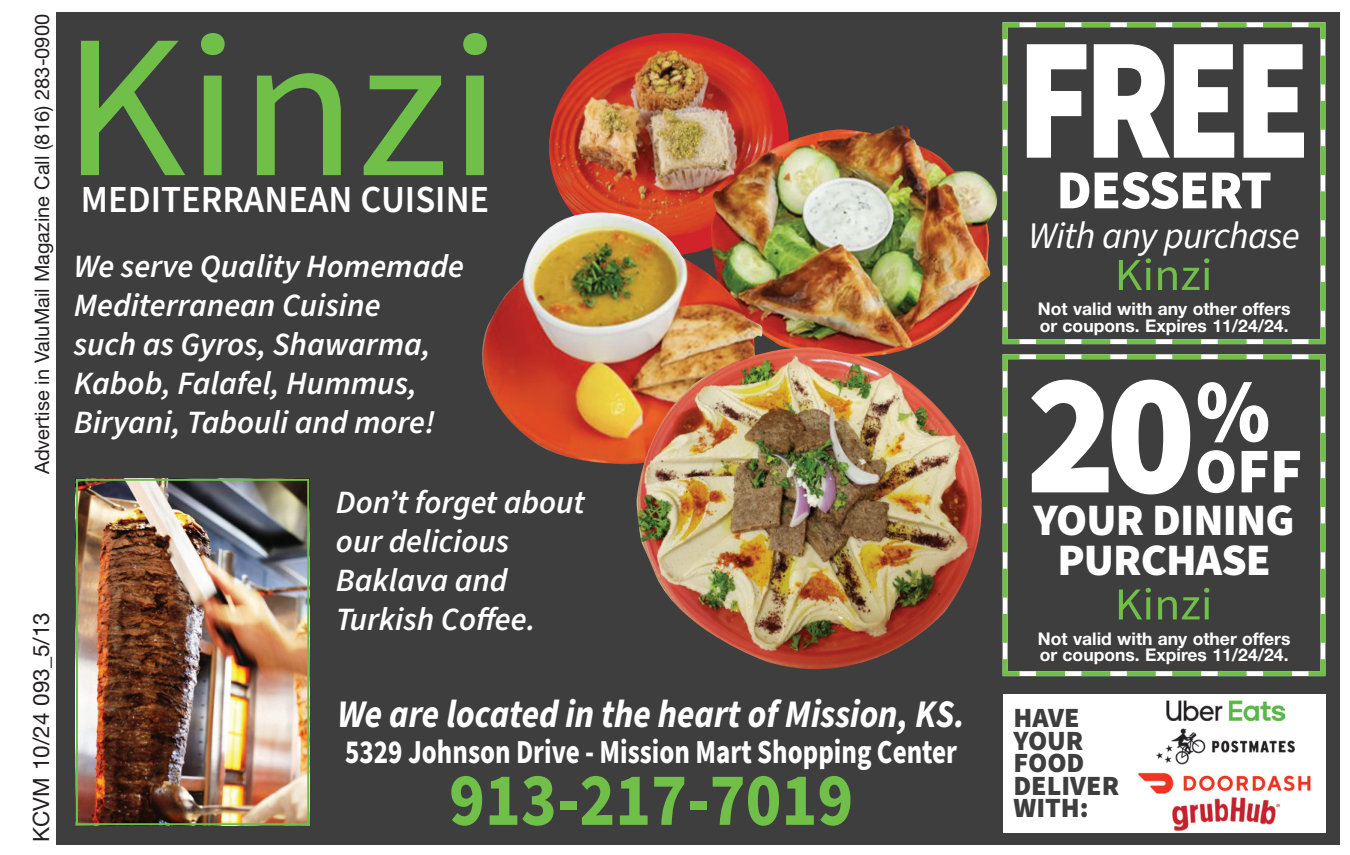
<style>
.page{position:relative;width:1350px;height:855px;background:#fff}
.page>*{position:absolute;margin:0;border:0;box-sizing:border-box;transform-origin:0 0}
.t1{font:900 174.5px "Source Sans Pro";letter-spacing:-.06em;color:#fff;scale:.81 1}
.t2{font:900 174.5px "Source Sans Pro";letter-spacing:-.06em;color:#fff;scale:.96 1}
.t3{font:700 75.5px "Source Sans Pro";color:#70bf49;scale:.89 1}
.t4{font:900 63.75px "Source Sans Pro";color:#fff;scale:.96 1}
.t5{font:900 55px "Source Sans Pro";letter-spacing:-.02em;color:#fff}
.t6{font:900 45px/40px "Source Sans Pro";letter-spacing:-.02em;color:#fff;text-align:center}
.t7{font:italic 700 39.25px "Source Sans Pro";color:#fff;scale:.89 1}
.t8{font:600 38.25px "Source Sans Pro";color:#fff;scale:.95 1}
.t9{font:italic 37.5px "Source Sans Pro";letter-spacing:-.02em;color:#fff}
.t10{font:700 33.5px "Source Sans Pro";color:#fff;scale:.8 1}
.t11{font:italic 600 32.5px/39px "Source Sans Pro";color:#fff}
.t12{font:900 27.75px/22.5px "Source Sans Pro";color:#3e3e3f}
.t13{font:22.5px "Helvetica Neue LT Std";color:#231f20}
.t14{font:20px "Helvetica Neue LT Std";color:#231f20}
.t15{font:700 17.5px/16.2px "Helvetica Neue LT Std";color:#fff}
</style>
<div class="page">
<div style="left:56px;top:12px;width:1283px;height:832px;background:#3e3e3f"></div>
<img style="left:79px;top:482px;width:227px;height:340px">
<div style="left:76px;top:479px;width:233px;height:346px;border:2px solid #70bf49"></div>
<svg style="left:81px;top:33px;width:406px;height:142px"></svg>
<svg style="left:1002px;top:22px;width:324px;height:323px"></svg>
<svg style="left:1012px;top:354px;width:314px;height:323px"></svg>
<svg style="left:1119px;top:258px;width:90px;height:32px"></svg>
<svg style="left:1119px;top:588px;width:90px;height:31px"></svg>
<svg style="left:631px;top:33px;width:157px;height:92px"></svg>
<img style="left:549px;top:40px;width:233px;height:173px">
<img style="left:711px;top:125px;width:286px;height:222px">
<div style="left:1003px;top:695px;width:322px;height:138px;background:#fff"></div>
<img style="left:1172px;top:796px;width:108px;height:35px">
<img style="left:1167px;top:701px;width:118px;height:19px">
<img style="left:1138px;top:772px;width:173px;height:21px">
<img style="left:1156px;top:728px;width:139px;height:37px">
<img style="left:482px;top:213px;width:281px;height:252px">
<img style="left:637px;top:347px;width:375px;height:330px">
<p class="t14" style="left:30px;top:474px;width:462px;rotate:-90deg">Advertise in ValuMail Magazine Call (816) 283-0900</p>
<p class="t13" style="left:28px;top:842px;width:231px;rotate:-90deg">KCVM 10/24 093_5/13</p>
<p class="t8" style="left:81px;top:174px;width:431px">MEDITERRANEAN CUISINE</p>
<p class="t11" style="left:74px;top:247px;width:392px">We serve Quality Homemade<br>Mediterranean Cuisine<br>such as Gyros, Shawarma,<br>Kabob, Falafel, Hummus,<br>Biryani, Tabouli and more!</p>
<p class="t11" style="left:336px;top:484px;width:250px">Don’t forget about our delicious<br>Baklava and<br>Turkish Coffee.</p>
<p class="t7" style="left:338px;top:687px;width:706px">We are located in the heart of Mission, KS.</p>
<p class="t10" style="left:345px;top:729px;width:766px">5329 Johnson Drive - Mission Mart Shopping Center</p>
<h2 class="t3" style="left:449px;top:748px;width:456px">913-217-7019</h2>
<h1 class="t1" style="left:1017px;top:-21px;width:366px">FREE</h1>
<h3 class="t5" style="left:1056px;top:152px;width:217px">DESSERT</h3>
<p class="t9" style="left:1028px;top:211px;width:273px">With any purchase</p>
<p class="t15" style="left:1038px;top:301px;width:254px">Not valid with any other offers or coupons. Expires 11/24/24.</p>
<h1 class="t2" style="left:1026px;top:314px;width:256px">20<sup>%</sup></h1>
<h3 class="t4" style="left:1195px;top:427px;width:113px">OFF</h3>
<h3 class="t6" style="left:1034px;top:501px;width:263px">YOUR DINING<br>PURCHASE</h3>
<p class="t15" style="left:1038px;top:630px;width:254px">Not valid with any other offers or coupons. Expires 11/24/24.</p>
<p class="t12" style="left:1013px;top:707px;width:107px">HAVE<br>YOUR<br>FOOD<br>DELIVER<br>WITH:</p>
</div>
